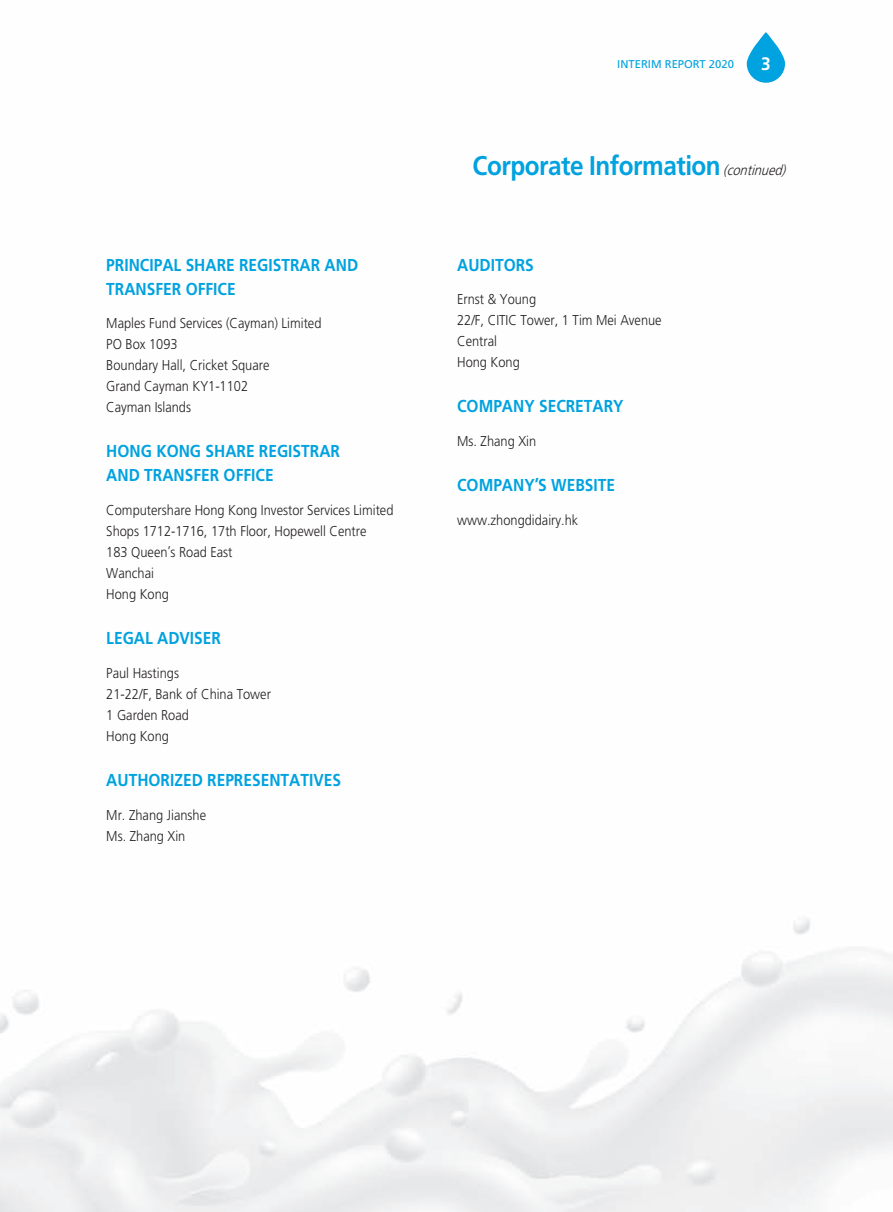
<style>
.page{position:relative;width:893px;height:1212px;background:#fff}
.page>*{position:absolute;margin:0;border:0;box-sizing:border-box;transform-origin:0 0}
.t1{font:700 27px "Frutiger LT Std";letter-spacing:-.02em;color:#00a2df;scale:.9 1}
.t2{font:700 18px "Frutiger LT Std";color:#fff;scale:.96 1}
.t3{font:700 17.25px/24px "Frutiger LT Std";color:#00a2df;scale:.9 1}
.t4{font:300 14.25px/21px "Frutiger LT Std";color:#231f20;scale:.9 1}
.t5{font:11.25px "Frutiger LT Std";color:#00a2df}
.s1{font-weight:300;font-style:italic;font-size:14.25px;color:#231f20}
</style>
<div class="page">
<svg style="left:747px;top:32px;width:38px;height:51px;fill:#00a2df"></svg>
<p class="t3" style="left:106px;top:253px;width:281px">PRINCIPAL SHARE REGISTRAR AND<br>TRANSFER OFFICE</p>
<p class="t4" style="left:106px;top:313px;width:241px">Maples Fund Services (Cayman) Limited<br>PO Box 1093<br>Boundary Hall, Cricket Square<br>Grand Cayman KY1-1102<br>Cayman Islands</p>
<p class="t3" style="left:106px;top:439px;width:261px">HONG KONG SHARE REGISTRAR<br>AND TRANSFER OFFICE</p>
<p class="t4" style="left:106px;top:500px;width:321px">Computershare Hong Kong Investor Services Limited<br>Shops 1712-1716, 17th Floor, Hopewell Centre<br>183 Queen’s Road East<br>Wanchai<br>Hong Kong</p>
<p class="t3" style="left:106px;top:626px;width:129px">LEGAL ADVISER</p>
<p class="t4" style="left:106px;top:663px;width:184px">Paul Hastings<br>21-22/F, Bank of China Tower<br>1 Garden Road<br>Hong Kong</p>
<p class="t3" style="left:106px;top:768px;width:262px">AUTHORIZED REPRESENTATIVES</p>
<p class="t4" style="left:106px;top:804px;width:112px">Mr. Zhang Jianshe<br>Ms. Zhang Xin</p>
<p class="t5" style="left:617px;top:57px;width:118px">INTERIM REPORT 2020</p>
<p class="t2" style="left:761px;top:53px;width:12px">3</p>
<h1 class="t1" style="left:473px;top:150px;width:354px">Corporate Information <span class="s1">(continued)</span></h1>
<p class="t3" style="left:457px;top:253px;width:87px">AUDITORS</p>
<p class="t4" style="left:457px;top:289px;width:229px">Ernst &amp; Young<br>22/F, CITIC Tower, 1 Tim Mei Avenue<br>Central<br>Hong Kong</p>
<p class="t3" style="left:457px;top:394px;width:186px">COMPANY SECRETARY</p>
<p class="t4" style="left:457px;top:431px;width:89px">Ms. Zhang Xin</p>
<p class="t3" style="left:457px;top:473px;width:177px">COMPANY’S WEBSITE</p>
<p class="t4" style="left:457px;top:510px;width:136px">www.zhongdidairy.hk</p>
</div>
